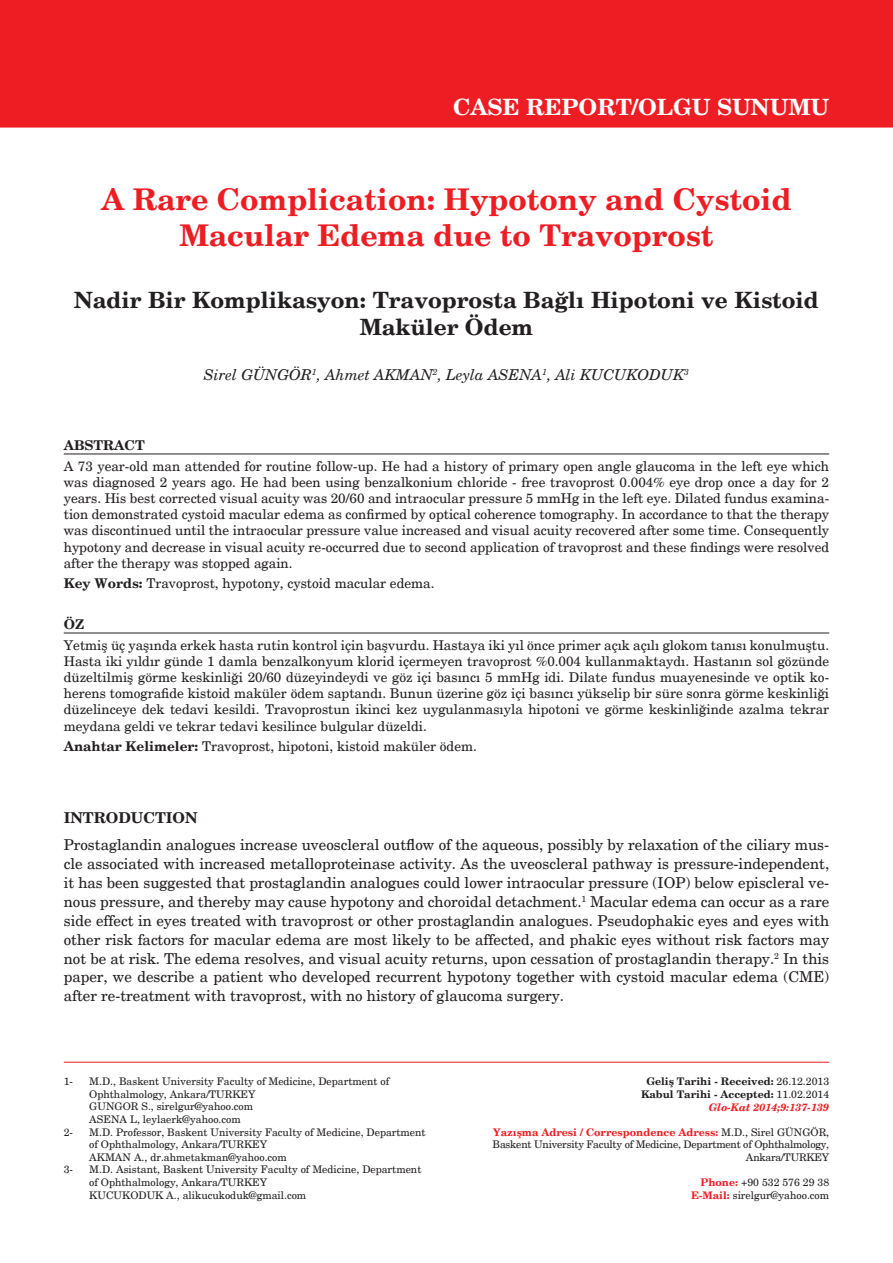
<style>
.page{position:relative;width:893px;height:1263px;background:#fff}
.page>*{position:absolute;margin:0;border:0;box-sizing:border-box;transform-origin:0 0}
.t1{font:700 30px/36px "New Century Schlbk";color:#ee1d23;text-align:center}
.t2{font:700 22.5px/27px "New Century Schlbk";color:#231f20;text-align:center}
.t3{font:700 22.5px "New Century Schlbk";color:#fff}
.t4{font:15px/18.9px "New Century Schlbk";color:#231f20;text-align:justify}
.t5{font:italic 15px "New Century Schlbk";color:#231f20}
.t6{font:700 15px "New Century Schlbk";color:#231f20}
.t7{font:13.5px/16.2px "New Century Schlbk";color:#231f20;text-align:justify}
.t8{font:700 13.5px "New Century Schlbk";color:#231f20}
.t9{font:10.5px/12.6px "New Century Schlbk";color:#231f20}
.t10{font:10.5px/12.6px "New Century Schlbk";letter-spacing:-.02em;color:#231f20;text-align:right}
.t11{font:700 10.5px "New Century Schlbk";color:#231f20}
.t12{font:italic 700 10.5px "New Century Schlbk";color:#ee1d23}
.s1{font-weight:700}
.s2{font-weight:400}
.s3{font-weight:700;color:#ee1d23}
</style>
<div class="page">
<div style="left:0;top:0;width:893px;height:128px;background:#ee1d23"></div>
<hr style="left:64px;top:454px;width:765px;height:1px;background:#231f20">
<hr style="left:64px;top:633px;width:765px;height:1px;background:#231f20">
<hr style="left:64px;top:1062px;width:765px;height:1px;background:#ee1d23">
<p class="t3" style="left:453px;top:92px;width:378px">CASE REPORT/OLGU SUNUMU</p>
<p class="t1" style="left:101px;top:182px;width:692px">A Rare Complication: Hypotony and Cystoid<br>Macular Edema due to Travoprost</p>
<p class="t2" style="left:74px;top:287px;width:746px">Nadir Bir Komplikasyon: Travoprosta Bağlı Hipotoni ve Kistoid<br>Maküler Ödem</p>
<p class="t5" style="left:204px;top:365px;width:487px">Sirel GÜNGÖR<sup>1</sup>, Ahmet AKMAN<sup>2</sup>, Leyla ASENA<sup>1</sup>, Ali KUCUKODUK<sup>3</sup></p>
<p class="t8" style="left:64px;top:437px;width:82px">ABSTRACT</p>
<p class="t7" style="left:64px;top:458px;width:767px">A 73 year-old man attended for routine follow-up. He had a history of primary open angle glaucoma in the left eye which was diagnosed 2 years ago. He had been using benzalkonium chloride - free travoprost 0.004% eye drop once a day for 2 years. His best corrected visual acuity was 20/60 and intraocular pressure 5 mmHg in the left eye. Dilated fundus examina&shy;tion demonstrated cystoid macular edema as confirmed by optical coherence tomography. In accordance to that the therapy was discontinued until the intraocular pressure value increased and visual acuity recovered after some time. Consequently hypotony and decrease in visual acuity re-occurred due to second application of travoprost and these findings were resolved after the therapy was stopped again.</p>
<p class="t7" style="left:64px;top:575px;width:372px"><span class="s1">Key Words:</span> Travoprost, hypotony, cystoid macular edema.</p>
<p class="t8" style="left:64px;top:616px;width:22px">ÖZ</p>
<p class="t7" style="left:64px;top:637px;width:767px">Yetmiş üç yaşında erkek hasta rutin kontrol için başvurdu. Hastaya iki yıl önce primer açık açılı glokom tanısı konulmuştu.<br>Hasta iki yıldır günde 1 damla benzalkonyum klorid içermeyen travoprost %0.004 kullanmaktaydı. Hastanın sol gözünde düzeltilmiş görme keskinliği 20/60 düzeyindeydi ve göz içi basıncı 5 mmHg idi. Dilate fundus muayenesinde ve optik ko&shy;herens tomografide kistoid maküler ödem saptandı. Bunun üzerine göz içi basıncı yükselip bir süre sonra görme keskinliği düzelinceye dek tedavi kesildi. Travoprostun ikinci kez uygulanmasıyla hipotoni ve görme keskinliğinde azalma tekrar meydana geldi ve tekrar tedavi kesilince bulgular düzeldi.</p>
<p class="t7" style="left:64px;top:738px;width:415px"><span class="s1">Anahtar Kelimeler:</span> Travoprost, hipotoni, kistoid maküler ödem.</p>
<p class="t6" style="left:64px;top:808px;width:135px">INTRODUCTION</p>
<p class="t4" style="left:64px;top:835px;width:767px">Prostaglandin analogues increase uveoscleral outflow of the aqueous, possibly by relaxation of the ciliary mus&shy;cle associated with increased metalloproteinase activity. As the uveoscleral pathway is pressure-independent, it has been suggested that prostaglandin analogues could lower intraocular pressure (IOP) below episcleral ve&shy;nous pressure, and thereby may cause hypotony and choroidal detachment.<sup>1</sup> Macular edema can occur as a rare side effect in eyes treated with travoprost or other prostaglandin analogues. Pseudophakic eyes and eyes with other risk factors for macular edema are most likely to be affected, and phakic eyes without risk factors may not be at risk. The edema resolves, and visual acuity returns, upon cessation of prostaglandin therapy.<sup>2</sup> In this paper, we describe a patient who developed recurrent hypotony together with cystoid macular edema (CME) after re-treatment with travoprost, with no history of glaucoma surgery.</p>
<p class="t9" style="left:64px;top:1075px;width:11px">1-</p>
<p class="t9" style="left:89px;top:1075px;width:301px">M.D., Baskent University Faculty of Medicine, Department of<br>Ophthalmology, Ankara/TURKEY</p>
<p class="t9" style="left:89px;top:1100px;width:165px">GUNGOR S., sirelgur@yahoo.com</p>
<p class="t9" style="left:89px;top:1113px;width:153px">ASENA L, leylaerk@yahoo.com</p>
<p class="t9" style="left:64px;top:1125px;width:11px">2-</p>
<p class="t9" style="left:89px;top:1125px;width:338px">M.D. Professor, Baskent University Faculty of Medicine, Department of Ophthalmology, Ankara/TURKEY</p>
<p class="t9" style="left:89px;top:1151px;width:199px">AKMAN A., dr.ahmetakman@yahoo.com</p>
<p class="t9" style="left:64px;top:1163px;width:11px">3-</p>
<p class="t9" style="left:89px;top:1163px;width:334px">M.D. Asistant, Baskent University Faculty of Medicine, Department of Ophthalmology, Ankara/TURKEY</p>
<p class="t9" style="left:89px;top:1188px;width:219px">KUCUKODUK A., alikucukoduk@gmail.com</p>
<p class="t11" style="left:646px;top:1075px;width:184px">Geliş Tarihi - Received: <span class="s2">26.12.2013</span></p>
<p class="t11" style="left:641px;top:1087px;width:190px">Kabul Tarihi - Accepted: <span class="s2">11.02.2014</span></p>
<p class="t12" style="left:709px;top:1100px;width:122px">Glo-Kat 2014;9:137-139</p>
<p class="t10" style="left:493px;top:1126px;width:338px"><span class="s3">Yazışma Adresi / Correspondence Adress:</span> M.D., Sirel GÜNGÖR,<br>Baskent University Faculty of Medicine, Department of Ophthalmology,<br>Ankara/TURKEY</p>
<p class="t9" style="left:700px;top:1176px;width:130px"><span class="s3">Phone:</span> +90 532 576 29 38</p>
<p class="t9" style="left:691px;top:1189px;width:140px"><span class="s3">E-Mail:</span> sirelgur@yahoo.com</p>
</div>
